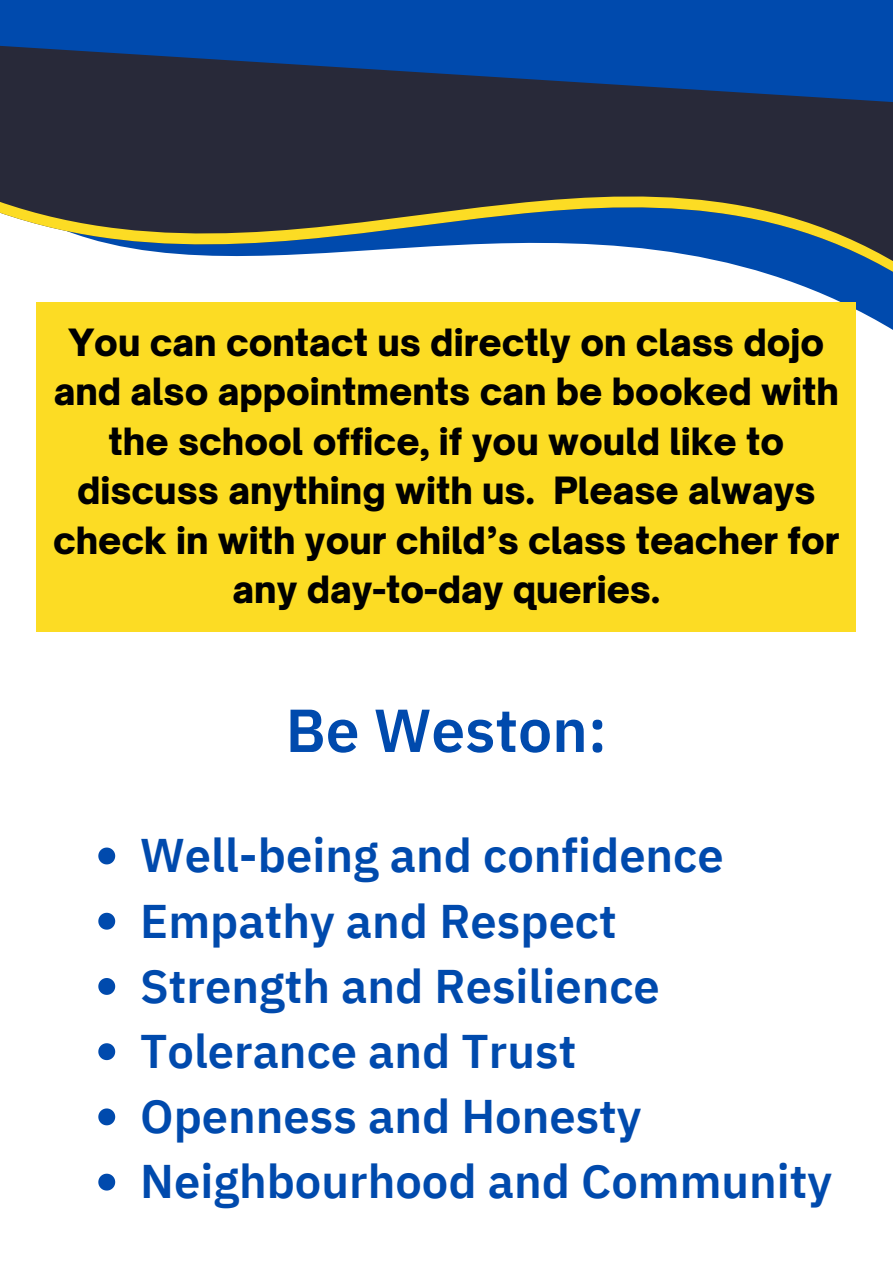
<style>
.page{position:relative;width:893px;height:1264px;background:#fff}
.page>*{position:absolute;margin:0;border:0;box-sizing:border-box;transform-origin:0 0}
.t1{font:600 60.6px "IBM Plex Sans Thai";color:#004aad}
.t2{font:600 47.1px "IBM Plex Sans Thai";color:#004aad}
.t3{font:900 36px/49.5px "Open Sauce One";color:#000;text-align:center}
</style>
<div class="page">
<div style="left:0;top:0;width:892px;height:135px;background:#004aad"></div>
<svg style="left:0;top:45px;width:892px;height:332px;fill:#282939"></svg>
<svg style="left:98px;top:847px;width:17px;height:17px"></svg>
<svg style="left:98px;top:912px;width:17px;height:17px"></svg>
<svg style="left:98px;top:978px;width:17px;height:16px"></svg>
<svg style="left:98px;top:1043px;width:17px;height:17px"></svg>
<svg style="left:98px;top:1108px;width:17px;height:17px"></svg>
<svg style="left:98px;top:1173px;width:17px;height:17px"></svg>
<div style="left:37px;top:302px;width:819px;height:329px;background:#fcdc24"></div>
<p class="t3" style="left:53px;top:317px;width:788px">You can contact us directly on class dojo and also appointments can be booked with the school office, if you would like to discuss anything with us. Please always check in with your child’s class teacher for any day-to-day queries.</p>
<p class="t1" style="left:285px;top:695px;width:323px">Be Weston:</p>
<p class="t2" style="left:140px;top:828px;width:585px">Well-being and confidence</p>
<p class="t2" style="left:140px;top:893px;width:478px">Empathy and Respect</p>
<p class="t2" style="left:140px;top:958px;width:521px">Strength and Resilience</p>
<p class="t2" style="left:140px;top:1024px;width:437px">Tolerance and Trust</p>
<p class="t2" style="left:140px;top:1089px;width:503px">Openness and Honesty</p>
<p class="t2" style="left:140px;top:1154px;width:693px">Neighbourhood and Community</p>
</div>
